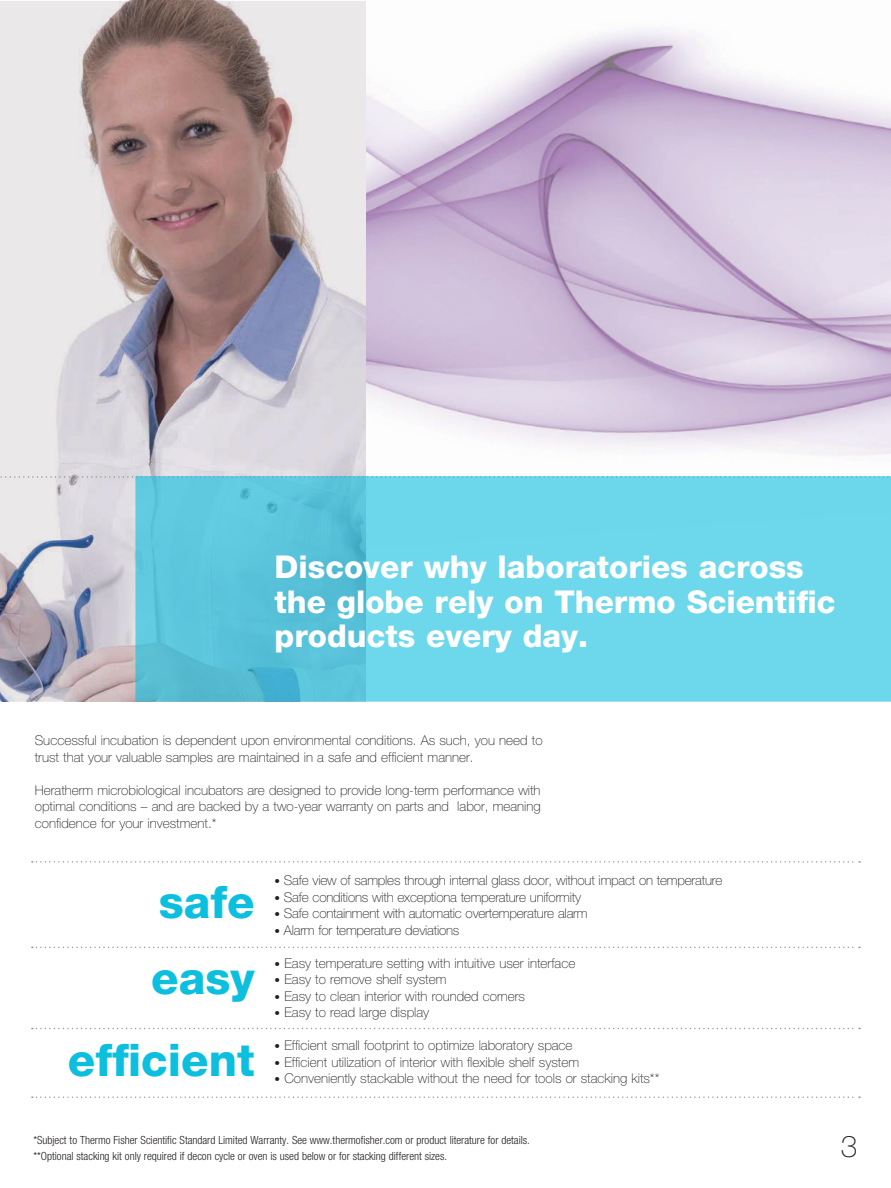
<style>
.page{position:relative;width:891px;height:1188px;background:#fff}
.page>*{position:absolute;margin:0;border:0;box-sizing:border-box;transform-origin:0 0}
.t1{font:800 45px/81.8px "Helvetica Neue";color:#0cbfdf;text-align:right}
.t2{font:800 31.5px/34.5px "Helvetica Neue";color:#fff}
.t3{font:100 30px "Helvetica Neue";color:#221f1f}
.t4{font:100 13.5px/16.5px "Helvetica Neue";color:#221f1f}
.t5{font:300 condensed 11.25px/16.2px "Helvetica Neue";color:#221f1f}
.s1{font-size:11.25px}
</style>
<div class="page">
<img style="left:366px;top:28px;width:525px;height:428px">
<svg style="left:32px;top:861px;width:828px;height:2px"></svg>
<svg style="left:32px;top:947px;width:828px;height:1px"></svg>
<svg style="left:32px;top:1028px;width:828px;height:1px"></svg>
<svg style="left:32px;top:1096px;width:828px;height:2px"></svg>
<img style="left:0;top:1px;width:366px;height:701px">
<img style="left:135px;top:476px;width:756px;height:226px">
<h2 class="t2" style="left:275px;top:553px;width:562px">Discover why laboratories across the globe rely on Thermo Scientific products every day.</h2>
<p class="t4" style="left:35px;top:733px;width:509px">Successful incubation is dependent upon environmental conditions. As such, you need to trust that your valuable samples are maintained in a safe and efficient manner.</p>
<p class="t4" style="left:35px;top:783px;width:507px;text-align:justify">Heratherm microbiological incubators are designed to provide long-term performance with optimal conditions – and are backed by a two-year warranty on parts and labor, meaning confidence for your investment.*</p>
<h1 class="t1" style="left:159px;top:865px;width:97px">safe</h1>
<h1 class="t1" style="left:68px;top:941px;width:188px">easy efficient</h1>
<p class="t4" style="left:275px;top:873px;width:449px"><span class="s1">•</span> Safe view of samples through internal glass door, without impact on temperature</p>
<p class="t4" style="left:275px;top:890px;width:308px"><span class="s1">•</span> Safe conditions with exceptiona temperature uniformity</p>
<p class="t4" style="left:275px;top:906px;width:314px"><span class="s1">•</span> Safe containment with automatic overtemperature alarm</p>
<p class="t4" style="left:275px;top:923px;width:186px"><span class="s1">•</span> Alarm for temperature deviations</p>
<p class="t4" style="left:275px;top:956px;width:302px"><span class="s1">•</span> Easy temperature setting with intuitive user interface</p>
<p class="t4" style="left:275px;top:972px;width:173px"><span class="s1">•</span> Easy to remove shelf system</p>
<p class="t4" style="left:275px;top:989px;width:252px"><span class="s1">•</span> Easy to clean interior with rounded corners</p>
<p class="t4" style="left:275px;top:1005px;width:156px"><span class="s1">•</span> Easy to read large display</p>
<p class="t4" style="left:275px;top:1038px;width:300px"><span class="s1">•</span> Efficient small footprint to optimize laboratory space</p>
<p class="t4" style="left:275px;top:1055px;width:306px"><span class="s1">•</span> Efficient utilization of interior with flexible shelf system</p>
<p class="t4" style="left:275px;top:1071px;width:386px"><span class="s1">•</span> Conveniently stackable without the need for tools or stacking kits**</p>
<p class="t5" style="left:33px;top:1133px;width:498px">*Subject to Thermo Fisher Scientific Standard Limited Warranty. See www.thermofisher.com or product literature for details. **Optional stacking kit only required if decon cycle or oven is used below or for stacking different sizes.</p>
<h3 class="t3" style="left:841px;top:1135px;width:18px">3</h3>
</div>
